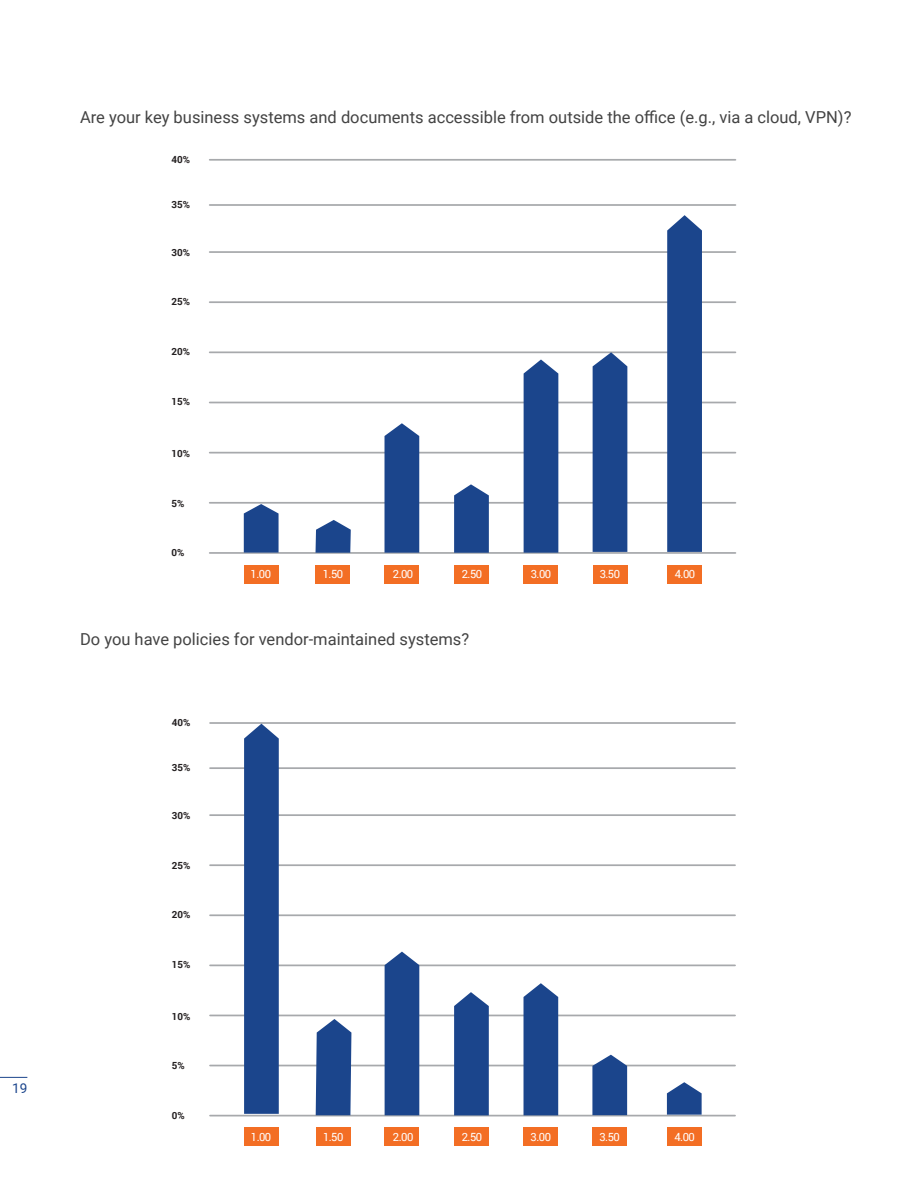
<style>
.page{position:relative;width:918px;height:1188px;background:#fff}
.page>*{position:absolute;margin:0;border:0;box-sizing:border-box;transform-origin:0 0}
.t1{font:16.5px "Roboto";color:#434343}
.t2{font:13.5px "Roboto";color:#1b458c}
.t3{font:11.25px "Roboto";letter-spacing:-.05em;color:#fff}
.t4{font:700 9.9px "Roboto";color:#231f20}
</style>
<div class="page">
<hr style="left:210px;top:552px;width:525px;height:2px;background:#a7a9ac">
<hr style="left:210px;top:502px;width:525px;height:2px;background:#a7a9ac">
<hr style="left:210px;top:452px;width:525px;height:2px;background:#a7a9ac">
<hr style="left:210px;top:402px;width:525px;height:1px;background:#a7a9ac">
<hr style="left:210px;top:251px;width:525px;height:2px;background:#a7a9ac">
<hr style="left:210px;top:351px;width:525px;height:2px;background:#a7a9ac">
<hr style="left:210px;top:301px;width:525px;height:2px;background:#a7a9ac">
<div style="left:523px;top:565px;width:35px;height:19px;background:#f36e24"></div>
<div style="left:316px;top:565px;width:34px;height:19px;background:#f36e24"></div>
<div style="left:244px;top:565px;width:35px;height:19px;background:#f36e24"></div>
<div style="left:384px;top:565px;width:35px;height:19px;background:#f36e24"></div>
<div style="left:454px;top:565px;width:35px;height:19px;background:#f36e24"></div>
<div style="left:593px;top:565px;width:34px;height:19px;background:#f36e24"></div>
<hr style="left:210px;top:204px;width:525px;height:2px;background:#a7a9ac">
<svg style="left:454px;top:484px;width:35px;height:69px;background:#305696"></svg>
<div style="left:385px;top:423px;width:34px;height:130px;background:#1b458c"></div>
<svg style="left:316px;top:520px;width:35px;height:33px"></svg>
<svg style="left:244px;top:504px;width:35px;height:49px;background:#345998"></svg>
<div style="left:524px;top:360px;width:34px;height:193px;background:#1b458c"></div>
<div style="left:593px;top:352px;width:34px;height:200px;background:#1b458c"></div>
<div style="left:667px;top:565px;width:35px;height:19px;background:#f36e24"></div>
<div style="left:667px;top:215px;width:35px;height:337px;background:#1b458c"></div>
<hr style="left:210px;top:159px;width:525px;height:2px;background:#a7a9ac">
<hr style="left:210px;top:722px;width:525px;height:2px;background:#a7a9ac">
<hr style="left:210px;top:1115px;width:525px;height:1px;background:#a7a9ac">
<hr style="left:210px;top:1065px;width:525px;height:1px;background:#a7a9ac">
<hr style="left:210px;top:1015px;width:525px;height:1px;background:#a7a9ac">
<hr style="left:210px;top:965px;width:525px;height:1px;background:#a7a9ac">
<hr style="left:210px;top:814px;width:525px;height:2px;background:#a7a9ac">
<hr style="left:210px;top:914px;width:525px;height:2px;background:#a7a9ac">
<hr style="left:210px;top:864px;width:525px;height:2px;background:#a7a9ac">
<div style="left:523px;top:1128px;width:35px;height:18px;background:#f36e24"></div>
<div style="left:316px;top:1128px;width:34px;height:18px;background:#f36e24"></div>
<div style="left:244px;top:1128px;width:35px;height:18px;background:#f36e24"></div>
<div style="left:385px;top:1128px;width:34px;height:18px;background:#f36e24"></div>
<div style="left:454px;top:1128px;width:35px;height:18px;background:#f36e24"></div>
<div style="left:592px;top:1128px;width:35px;height:18px;background:#f36e24"></div>
<hr style="left:210px;top:767px;width:525px;height:2px;background:#a7a9ac">
<svg style="left:454px;top:992px;width:35px;height:123px;background:#295193"></svg>
<div style="left:385px;top:952px;width:34px;height:163px;background:#1b458c"></div>
<svg style="left:316px;top:1019px;width:35px;height:96px;background:#2d5495"></svg>
<svg style="left:244px;top:724px;width:35px;height:390px;background:#21498f"></svg>
<div style="left:524px;top:983px;width:34px;height:132px;background:#1b458c"></div>
<svg style="left:592px;top:1055px;width:35px;height:60px;background:#315797"></svg>
<div style="left:667px;top:1128px;width:35px;height:18px;background:#f36e24"></div>
<svg style="left:667px;top:1082px;width:35px;height:33px"></svg>
<svg style="left:0;top:1077px;width:27px;height:1px"></svg>
<p class="t2" style="left:12px;top:1078px;width:17px">19</p>
<p class="t1" style="left:80px;top:106px;width:773px">Are your key business systems and documents accessible from outside the office (e.g., via a cloud, VPN)?</p>
<p class="t4" style="left:172px;top:153px;width:20px">40%</p>
<p class="t4" style="left:172px;top:198px;width:20px">35%</p>
<p class="t4" style="left:172px;top:245px;width:20px">30%</p>
<p class="t4" style="left:172px;top:295px;width:20px">25%</p>
<p class="t4" style="left:172px;top:345px;width:20px">20%</p>
<p class="t4" style="left:172px;top:394px;width:20px">15%</p>
<p class="t4" style="left:172px;top:446px;width:20px">10%</p>
<p class="t4" style="left:172px;top:496px;width:14px">5%</p>
<p class="t4" style="left:172px;top:546px;width:14px">0%</p>
<p class="t3" style="left:251px;top:566px;width:22px">1.00</p>
<p class="t3" style="left:323px;top:566px;width:22px">1.50</p>
<p class="t3" style="left:393px;top:566px;width:22px">2.00</p>
<p class="t3" style="left:462px;top:566px;width:22px">2.50</p>
<p class="t3" style="left:531px;top:566px;width:22px">3.00</p>
<p class="t3" style="left:600px;top:566px;width:22px">3.50</p>
<p class="t3" style="left:675px;top:566px;width:22px">4.00</p>
<p class="t1" style="left:80px;top:628px;width:391px">Do you have policies for vendor-maintained systems?</p>
<p class="t4" style="left:172px;top:716px;width:20px">40%</p>
<p class="t4" style="left:172px;top:761px;width:20px">35%</p>
<p class="t4" style="left:172px;top:808px;width:20px">30%</p>
<p class="t4" style="left:172px;top:858px;width:20px">25%</p>
<p class="t4" style="left:172px;top:908px;width:20px">20%</p>
<p class="t4" style="left:172px;top:957px;width:20px">15%</p>
<p class="t4" style="left:172px;top:1009px;width:20px">10%</p>
<p class="t4" style="left:172px;top:1059px;width:14px">5%</p>
<p class="t4" style="left:172px;top:1109px;width:14px">0%</p>
<p class="t3" style="left:251px;top:1129px;width:22px">1.00</p>
<p class="t3" style="left:323px;top:1129px;width:22px">1.50</p>
<p class="t3" style="left:393px;top:1129px;width:22px">2.00</p>
<p class="t3" style="left:462px;top:1129px;width:22px">2.50</p>
<p class="t3" style="left:531px;top:1129px;width:22px">3.00</p>
<p class="t3" style="left:599px;top:1129px;width:22px">3.50</p>
<p class="t3" style="left:674px;top:1129px;width:22px">4.00</p>
</div>
